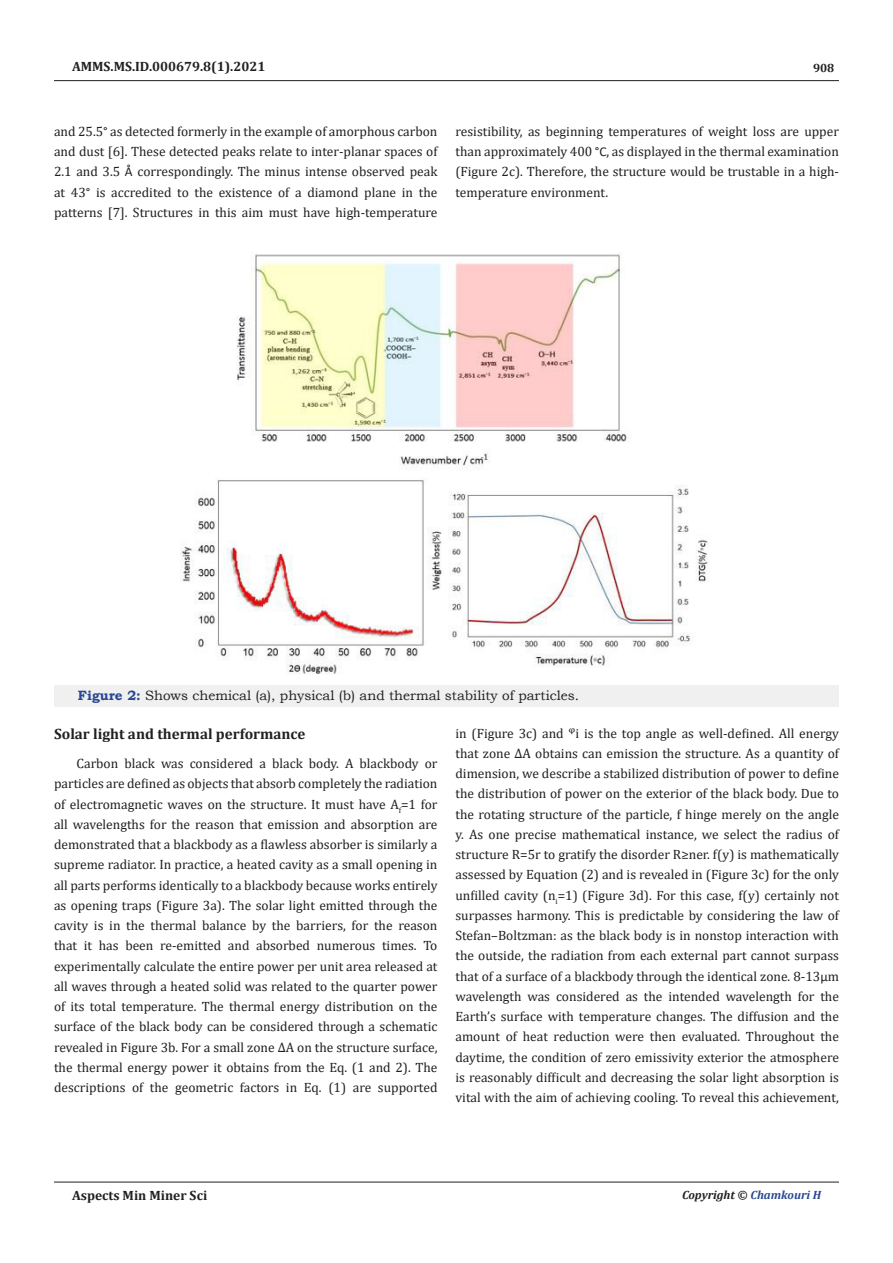
<style>
.page{position:relative;width:893px;height:1263px;background:#fff}
.page>*{position:absolute;margin:0;border:0;box-sizing:border-box;transform-origin:0 0}
.List_Paragraph{font:700 15px "Cambria";color:#231f20}
.t1{font:13.5px/20.2px "Cambria";color:#231f20;text-align:justify}
.t2{font:13.5px "Bookman Old Style";color:#231f20}
.t3{font:700 13.5px "Cambria";color:#231f20}
.t4{font:italic 700 12px "Cambria";color:#231f20}
.t5{font:700 12px "Cambria";color:#231f20}
.s1{font-family:"Calibri"}
.s2{font-weight:700;color:#2a4791}
.s3{color:#2a4791}
</style>
<div class="page">
<hr style="left:54px;top:80px;width:785px;height:1px;background:#231f20">
<hr style="left:54px;top:1182px;width:785px;height:1px;background:#231f20">
<div style="left:54px;top:685px;width:785px;height:21px;background:#f0f0f0"></div>
<img style="left:181px;top:253px;width:528px;height:421px">
<p class="t3" style="left:72px;top:57px;width:195px">AMMS.MS.ID.000679.8(1).2021</p>
<p class="t5" style="left:813px;top:60px;width:23px">908</p>
<p class="t1" style="left:54px;top:121px;width:385px">and 25.5<span class="s1">°</span> as detected formerly in the example of amorphous carbon and dust [6]. These detected peaks relate to inter-planar spaces of 2.1 and 3.5 <span class="s1">Å</span> correspondingly. The minus intense observed peak at 43<span class="s1">°</span> is accredited to the existence of a diamond plane in the patterns [7]. Structures in this aim must have high-temperature</p>
<p class="t1" style="left:455px;top:121px;width:385px">resistibility, as beginning temperatures of weight loss are upper than approximately 400 <span class="s1">°C</span>, as displayed in the thermal examination (Figure 2c). Therefore, the structure would be trustable in a high&shy;temperature environment.</p>
<p class="t2" style="left:78px;top:687px;width:503px"><span class="s2">Figure 2:</span> Shows chemical (a), physical (b) and thermal stability of particles.</p>
<p class="List_Paragraph" style="left:54px;top:723px;width:253px">Solar light and thermal performance</p>
<p class="t1" style="left:54px;top:753px;width:385px;text-indent:22px">Carbon black was considered a black body. A blackbody or particles are defined as objects that absorb completely the radiation of electromagnetic waves on the structure. It must have A<sub>f</sub>=1 for all wavelengths for the reason that emission and absorption are demonstrated that a blackbody as a flawless absorber is similarly a supreme radiator. In practice, a heated cavity as a small opening in all parts performs identically to a blackbody because works entirely as opening traps (Figure 3a). The solar light emitted through the cavity is in the thermal balance by the barriers, for the reason that it has been re-emitted and absorbed numerous times. To experimentally calculate the entire power per unit area released at all waves through a heated solid was related to the quarter power of its total temperature. The thermal energy distribution on the surface of the black body can be considered through a schematic revealed in Figure 3b. For a small zone ∆A on the structure surface, the thermal energy power it obtains from the Eq. (1 and 2). The descriptions of the geometric factors in Eq. (1) are supported</p>
<p class="t1" style="left:455px;top:723px;width:385px">in (Figure 3c) and ᵠi is the top angle as well-defined. All energy that zone ∆A obtains can emission the structure. As a quantity of dimension, we describe a stabilized distribution of power to define the distribution of power on the exterior of the black body. Due to the rotating structure of the particle, f hinge merely on the angle y. As one precise mathematical instance, we select the radius of structure R=5r to gratify the disorder R≥ner. f(y) is mathematically assessed by Equation (2) and is revealed in (Figure 3c) for the only unfilled cavity (n<sub>i</sub>=1) (Figure 3d). For this case, f(y) certainly not surpasses harmony. This is predictable by considering the law of Stefan–Boltzman: as the black body is in nonstop interaction with the outside, the radiation from each external part cannot surpass that of a surface of a blackbody through the identical zone. 8-13<span class="s1">μ</span>m wavelength was considered as the intended wavelength for the Earth’s surface with temperature changes. The diffusion and the amount of heat reduction were then evaluated. Throughout the daytime, the condition of zero emissivity exterior the atmosphere is reasonably difficult and decreasing the solar light absorption is vital with the aim of achieving cooling. To reveal this achievement,</p>
<p class="t3" style="left:72px;top:1185px;width:137px">Aspects Min Miner Sci</p>
<p class="t4" style="left:682px;top:1186px;width:140px">Copyright © <span class="s3">Chamkouri H</span></p>
</div>
